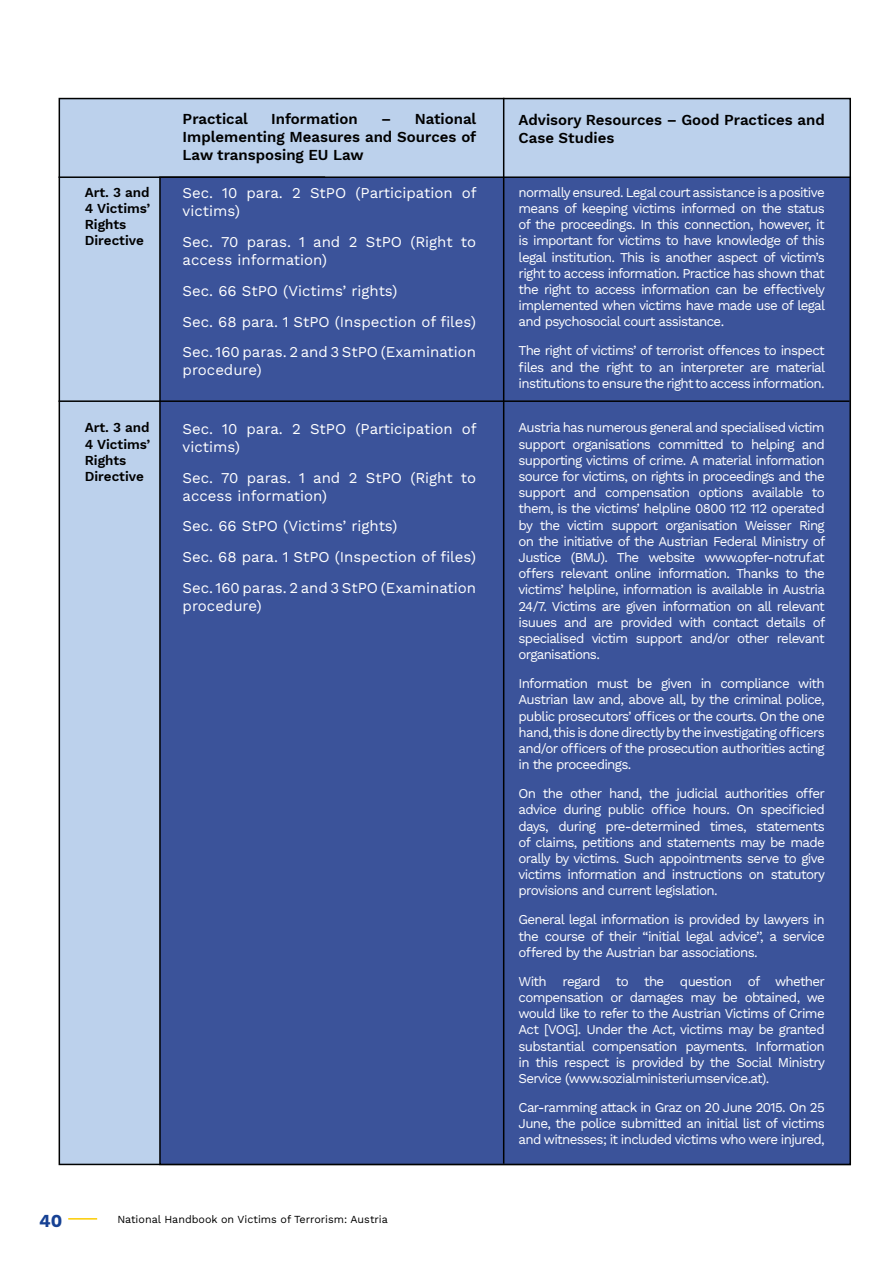
<style>
.page{position:relative;width:893px;height:1263px;background:#fff}
.page>*{position:absolute;margin:0;border:0;box-sizing:border-box;transform-origin:0 0}
.t1{font:700 18px "Work Sans";color:#164194}
.t2{font:15px/18px "Work Sans";color:#fff}
.t3{font:600 15px/18px "Work Sans";color:#000;text-align:justify}
.t4{font:13.5px/16.2px "Work Sans";letter-spacing:-.05em;color:#fff;text-align:justify}
.t5{font:600 13.5px/16.2px "Work Sans";color:#000}
.t6{font:10.8px "Work Sans";color:#000}
</style>
<div class="page">
<svg style="left:68px;top:1218px;width:29px;height:1px"></svg>
<div style="left:59px;top:98px;width:792px;height:1067px;background:#bcd1ec;border:2px solid #000101"></div>
<div style="left:159px;top:176px;width:692px;height:989px;background:#3b539a;border:2px solid #000101"></div>
<hr style="left:503px;top:98px;width:1px;height:1066px;background:#000101">
<hr style="left:59px;top:176px;width:266px;height:2px;background:#000101">
<hr style="left:59px;top:400px;width:790px;height:2px;background:#000101">
<p class="t5" style="left:85px;top:184px;width:67px">Art. 3 and<br>4 Victims’<br>Rights<br>Directive</p>
<p class="t5" style="left:85px;top:419px;width:67px">Art. 3 and<br>4 Victims’<br>Rights<br>Directive</p>
<p class="t3" style="left:183px;top:109px;width:67px">Practical</p>
<p class="t3" style="left:271px;top:109px;width:88px">Information</p>
<p class="t3" style="left:183px;top:109px;width:295px;text-indent:198px">– National Implementing Measures and Sources of Law transposing EU Law</p>
<p class="t2" style="left:183px;top:184px;width:295px">Sec. 10 para. 2 StPO (Participation of victims)</p>
<p class="t2" style="left:183px;top:232px;width:295px">Sec. 70 paras. 1 and 2 StPO (Right to access information)</p>
<p class="t2" style="left:183px;top:275px;width:295px;line-height:30.8px">Sec. 66 StPO (Victims’ rights)<br>Sec. 68 para. 1 StPO (Inspection of files)<br>Sec. 160 paras. 2 and 3 StPO (Examination</p>
<p class="t2" style="left:183px;top:361px;width:81px">procedure)</p>
<p class="t2" style="left:183px;top:419px;width:295px">Sec. 10 para. 2 StPO (Participation of victims)</p>
<p class="t2" style="left:183px;top:468px;width:295px">Sec. 70 paras. 1 and 2 StPO (Right to access information)</p>
<p class="t2" style="left:183px;top:510px;width:295px;line-height:30.8px">Sec. 66 StPO (Victims’ rights)<br>Sec. 68 para. 1 StPO (Inspection of files)<br>Sec. 160 paras. 2 and 3 StPO (Examination</p>
<p class="t2" style="left:183px;top:596px;width:81px">procedure)</p>
<h1 class="t1" style="left:39px;top:1207px;width:25px">40</h1>
<p class="t6" style="left:117px;top:1211px;width:272px">National Handbook on Victims of Terrorism: Austria</p>
<p class="t3" style="left:519px;top:110px;width:308px">Advisory Resources – Good Practices and<br>Case Studies</p>
<p class="t4" style="left:519px;top:184px;width:308px">normally ensured. Legal court assistance is a positive means of keeping victims informed on the status of the proceedings. In this connection, however, it is important for victims to have knowledge of this legal institution. This is another aspect of victim’s right to access information. Practice has shown that the right to access information can be effectively implemented when victims have made use of legal and psychosocial court assistance.</p>
<p class="t4" style="left:519px;top:342px;width:308px">The right of victims’ of terrorist offences to inspect files and the right to an interpreter are material institutions to ensure the right to access information.</p>
<p class="t4" style="left:519px;top:419px;width:308px">Austria has numerous general and specialised victim support organisations committed to helping and supporting victims of crime. A material information source for victims, on rights in proceedings and the support and compensation options available to them, is the victims’ helpline 0800 112 112 operated by the victim support organisation Weisser Ring on the initiative of the Austrian Federal Ministry of Justice (BMJ). The website www.opfer-notruf.at offers relevant online information. Thanks to the victims’ helpline, information is available in Austria 24/7. Victims are given information on all relevant isuues and are provided with contact details of specialised victim support and/or other relevant organisations.</p>
<p class="t4" style="left:519px;top:675px;width:308px">Information must be given in compliance with Austrian law and, above all, by the criminal police, public prosecutors’ offices or the courts. On the one hand, this is done directly by the investigating officers and/or officers of the prosecution authorities acting in the proceedings.</p>
<p class="t4" style="left:519px;top:785px;width:308px">On the other hand, the judicial authorities offer advice during public office hours. On specificied days, during pre-determined times, statements of claims, petitions and statements may be made orally by victims. Such appointments serve to give victims information and instructions on statutory provisions and current legislation.</p>
<p class="t4" style="left:519px;top:911px;width:308px">General legal information is provided by lawyers in the course of their ‘‘initial legal advice’’, a service offered by the Austrian bar associations.</p>
<p class="t4" style="left:519px;top:972px;width:308px">With regard to the question of whether compensation or damages may be obtained, we would like to refer to the Austrian Victims of Crime Act [VOG]. Under the Act, victims may be granted substantial compensation payments. Information in this respect is provided by the Social Ministry Service (www.sozialministeriumservice.at).</p>
<p class="t4" style="left:519px;top:1099px;width:308px">Car-ramming attack in Graz on 20 June 2015. On 25<br>June, the police submitted an initial list of victims and witnesses; it included victims who were injured,</p>
</div>
